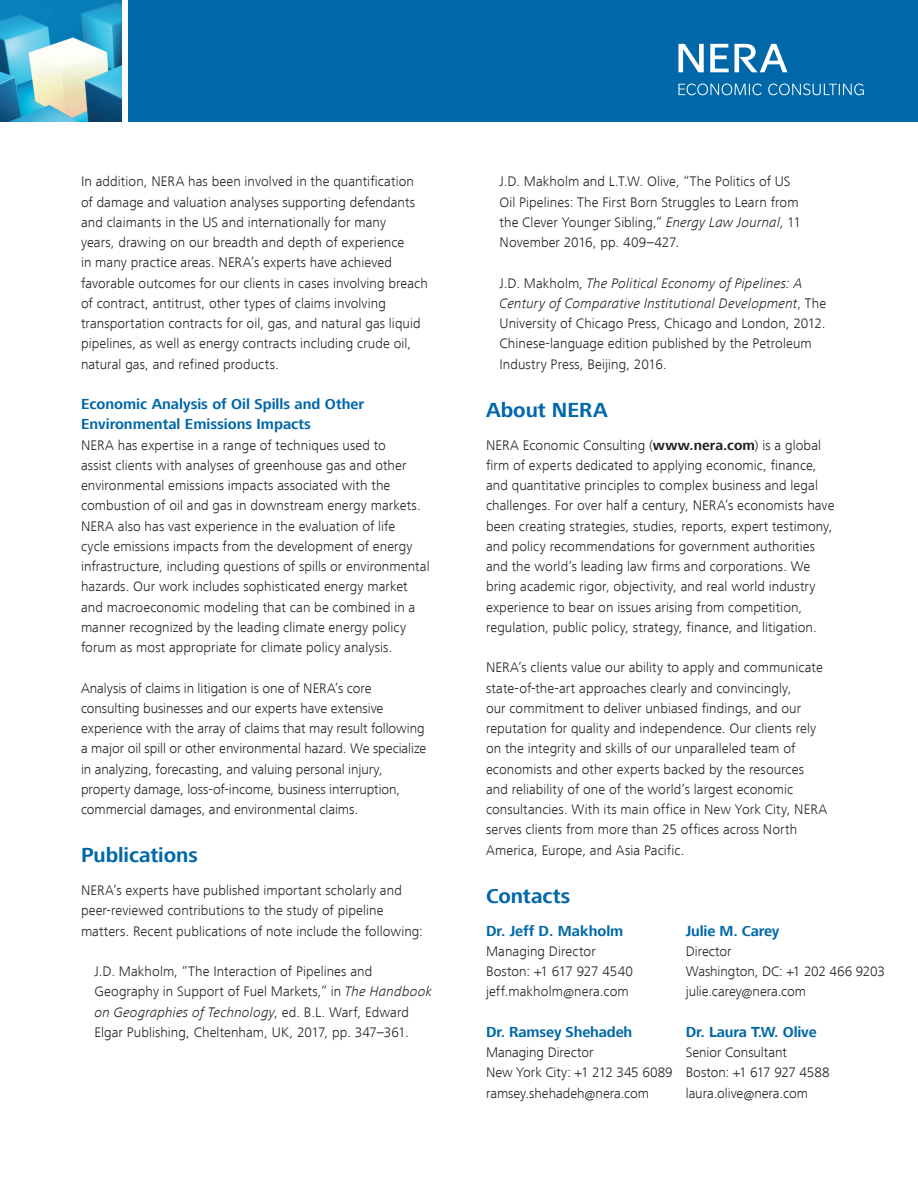
<style>
.page{position:relative;width:918px;height:1188px;background:#fff}
.page>*{position:absolute;margin:0;border:0;box-sizing:border-box;transform-origin:0 0}
.Bodytext{font:700 21px "Frutiger Next LT";letter-spacing:-.005em;color:#0068a9}
.Bodytext-2{font:700 15px/20.2px "Frutiger Next LT";color:#0068a9}
.Bodytext-3{font:300 14.25px/20.2px "Frutiger Next LT";letter-spacing:.005em;color:#231f20}
.s1{font-style:italic}
.s2{font-weight:700}
</style>
<div class="page">
<img style="left:0;top:0;width:121px;height:122px">
<div style="left:128px;top:0;width:790px;height:122px;background:#0068a9"></div>
<svg style="left:678px;top:44px;width:26px;height:28px"></svg>
<svg style="left:710px;top:44px;width:78px;height:28px"></svg>
<svg style="left:678px;top:84px;width:84px;height:11px"></svg>
<svg style="left:768px;top:84px;width:96px;height:11px"></svg>
<p class="Bodytext-3" style="left:81px;top:171px;width:349px">In addition, NERA has been involved in the quantification of damage and valuation analyses supporting defendants and claimants in the US and internationally for many<br>years, drawing on our breadth and depth of experience<br>in many practice areas. NERA’s experts have achieved favorable outcomes for our clients in cases involving breach of contract, antitrust, other types of claims involving transportation contracts for oil, gas, and natural gas liquid pipelines, as well as energy contracts including crude oil, natural gas, and refined products.</p>
<p class="Bodytext-2" style="left:81px;top:394px;width:285px">Economic Analysis of Oil Spills and Other<br>Environmental Emissions Impacts</p>
<p class="Bodytext-3" style="left:81px;top:435px;width:350px">NERA has expertise in a range of techniques used to<br>assist clients with analyses of greenhouse gas and other environmental emissions impacts associated with the combustion of oil and gas in downstream energy markets.<br>NERA also has vast experience in the evaluation of life<br>cycle emissions impacts from the development of energy infrastructure, including questions of spills or environmental hazards. Our work includes sophisticated energy market and macroeconomic modeling that can be combined in a manner recognized by the leading climate energy policy forum as most appropriate for climate policy analysis.</p>
<p class="Bodytext-3" style="left:81px;top:678px;width:347px">Analysis of claims in litigation is one of NERA’s core consulting businesses and our experts have extensive experience with the array of claims that may result following a major oil spill or other environmental hazard. We specialize in analyzing, forecasting, and valuing personal injury, property damage, loss-of-income, business interruption, commercial damages, and environmental claims.</p>
<p class="Bodytext" style="left:81px;top:843px;width:118px">Publications</p>
<p class="Bodytext-3" style="left:81px;top:880px;width:344px">NERA’s experts have published important scholarly and peer-reviewed contributions to the study of pipeline matters. Recent publications of note include the following:</p>
<p class="Bodytext-3" style="left:94px;top:961px;width:339px">J.D. Makholm, “The Interaction of Pipelines and Geography in Support of Fuel Markets,” in <span class="s1">The Handbook on Geographies of Technology</span>, ed. B.L. Warf, Edward Elgar Publishing, Cheltenham, UK, 2017, pp. 347–361.</p>
<p class="Bodytext-3" style="left:500px;top:171px;width:303px">J.D. Makholm and L.T.W. Olive, “The Politics of US Oil Pipelines: The First Born Struggles to Learn from the Clever Younger Sibling,” <span class="s1">Energy Law Journal</span>, 11<br>November 2016, pp. 409–427.</p>
<p class="Bodytext-3" style="left:500px;top:273px;width:328px">J.D. Makholm, <span class="s1">The Political Economy of Pipelines: A Century of Comparative Institutional Development</span>, The University of Chicago Press, Chicago and London, 2012.<br>Chinese-language edition published by the Petroleum Industry Press, Beijing, 2016.</p>
<p class="Bodytext" style="left:486px;top:398px;width:123px">About NERA</p>
<p class="Bodytext-3" style="left:486px;top:435px;width:350px">NERA Economic Consulting (<span class="s2">www.nera.com</span>) is a global firm of experts dedicated to applying economic, finance, and quantitative principles to complex business and legal challenges. For over half a century, NERA’s economists have been creating strategies, studies, reports, expert testimony, and policy recommendations for government authorities and the world’s leading law firms and corporations. We bring academic rigor, objectivity, and real world industry experience to bear on issues arising from competition, regulation, public policy, strategy, finance, and litigation.</p>
<p class="Bodytext-3" style="left:486px;top:657px;width:343px">NERA’s clients value our ability to apply and communicate state-of-the-art approaches clearly and convincingly,<br>our commitment to deliver unbiased findings, and our reputation for quality and independence. Our clients rely on the integrity and skills of our unparalleled team of economists and other experts backed by the resources and reliability of one of the world’s largest economic consultancies. With its main office in New York City, NERA serves clients from more than 25 offices across North America, Europe, and Asia Pacific.</p>
<p class="Bodytext" style="left:486px;top:884px;width:86px">Contacts</p>
<p class="Bodytext-2" style="left:486px;top:920px;width:139px">Dr. Jeff D. Makholm</p>
<p class="Bodytext-3" style="left:486px;top:941px;width:111px">Managing Director</p>
<p class="Bodytext-3" style="left:486px;top:961px;width:149px">Boston: +1 617 927 4540</p>
<p class="Bodytext-3" style="left:486px;top:981px;width:144px">jeff.makholm@nera.com</p>
<p class="Bodytext-2" style="left:486px;top:1022px;width:148px">Dr. Ramsey Shehadeh</p>
<p class="Bodytext-3" style="left:486px;top:1042px;width:109px">Managing Director</p>
<p class="Bodytext-3" style="left:486px;top:1062px;width:188px">New York City: +1 212 345 6089</p>
<p class="Bodytext-3" style="left:486px;top:1083px;width:165px">ramsey.shehadeh@nera.com</p>
<p class="Bodytext-2" style="left:686px;top:920px;width:95px">Julie M. Carey</p>
<p class="Bodytext-3" style="left:686px;top:941px;width:47px">Director</p>
<p class="Bodytext-3" style="left:686px;top:961px;width:201px">Washington, DC: +1 202 466 9203</p>
<p class="Bodytext-3" style="left:686px;top:982px;width:122px">julie.carey@nera.com</p>
<p class="Bodytext-2" style="left:686px;top:1022px;width:132px">Dr. Laura T.W. Olive</p>
<p class="Bodytext-3" style="left:686px;top:1042px;width:103px">Senior Consultant</p>
<p class="Bodytext-3" style="left:686px;top:1063px;width:145px">Boston: +1 617 927 4588</p>
<p class="Bodytext-3" style="left:686px;top:1083px;width:124px">laura.olive@nera.com</p>
</div>
